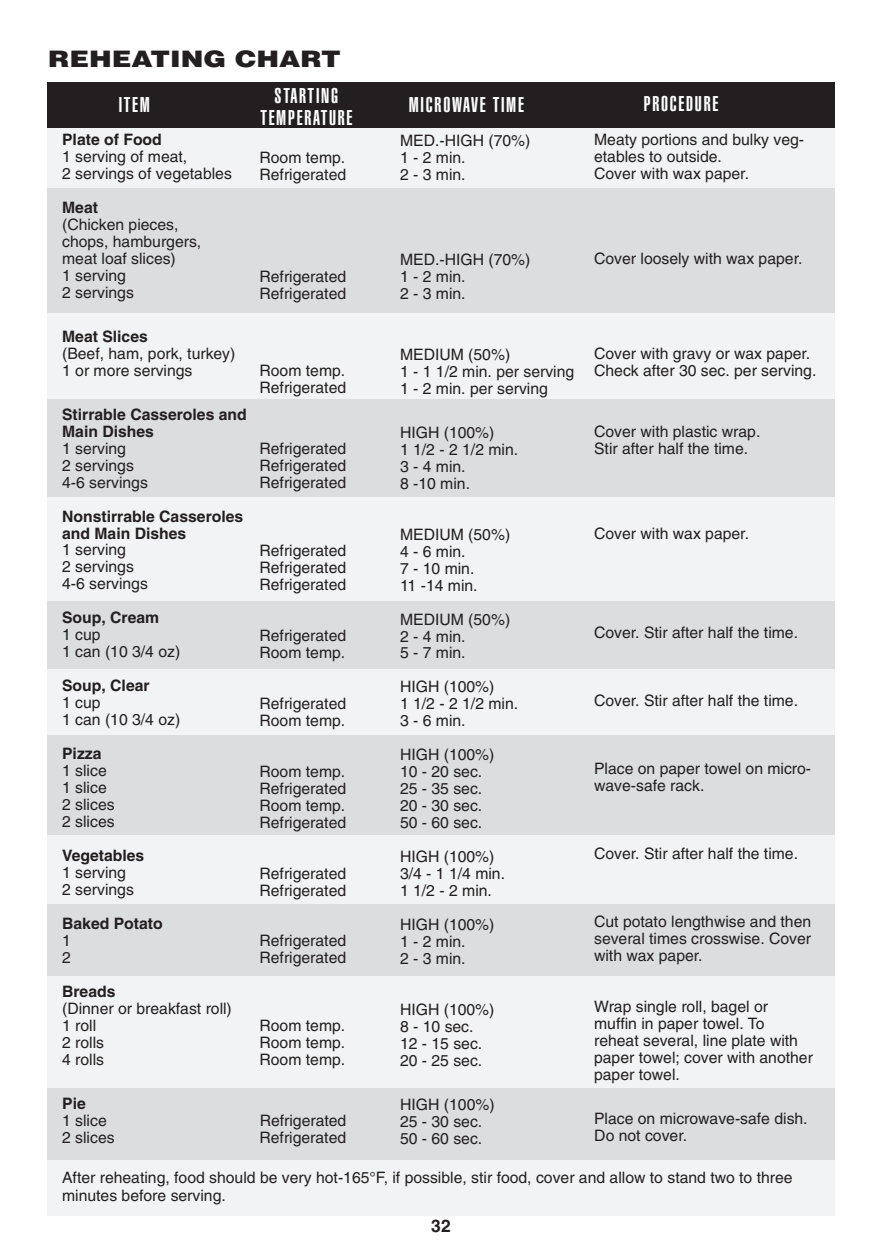
<style>
.page{position:relative;width:882px;height:1260px;background:#fff}
.page>*{position:absolute;margin:0;border:0;box-sizing:border-box;transform-origin:0 0}
.t1{font:900 22.75px "Helvetica";color:#231f20;scale:1.2 1}
.t2{font:900 extra-condensed 21px "Helvetica";letter-spacing:.085em;color:#fff}
.t3{font:700 17.5px "Helvetica";color:#231f20}
.t4{font:15.75px/17px "Helvetica";color:#231f20}
.t5{font:700 15.75px/17px "Helvetica";color:#231f20}
</style>
<div class="page">
<div style="left:47px;top:84px;width:788px;height:1132px;background:#f2f3f4"></div>
<div style="left:47px;top:82px;width:788px;height:46px;background:#231f20"></div>
<div style="left:47px;top:188px;width:788px;height:125px;background:#dcdddf"></div>
<div style="left:47px;top:400px;width:788px;height:97px;background:#dcdddf"></div>
<div style="left:47px;top:601px;width:788px;height:67px;background:#dcdddf"></div>
<div style="left:47px;top:735px;width:788px;height:100px;background:#dcdddf"></div>
<div style="left:47px;top:904px;width:788px;height:72px;background:#dcdddf"></div>
<div style="left:47px;top:1088px;width:788px;height:72px;background:#dcdddf"></div>
<h1 class="t1" style="left:48px;top:44px;width:35px">REHEATING</h1>
<h1 class="t1" style="left:235px;top:44px;width:36px">CHART</h1>
<h2 class="t2" style="left:119px;top:93px;width:15px">ITEM</h2>
<h2 class="t2" style="left:275px;top:84px;width:18px">STARTIN</h2>
<h2 class="t2" style="left:331px;top:84px;width:8px">G</h2>
<h2 class="t2" style="left:260px;top:106px;width:18px">TEMPERATURE</h2>
<h2 class="t2" style="left:409px;top:93px;width:21px">MICROWA</h2>
<h2 class="t2" style="left:471px;top:93px;width:39px">VE TIME</h2>
<h2 class="t2" style="left:644px;top:92px;width:18px">PROCEDURE</h2>
<p class="t5" style="left:62px;top:131px;width:101px">Plate of Food</p>
<p class="t4" style="left:62px;top:148px;width:171px">1 serving of meat,<br>2 servings of vegetables</p>
<p class="t5" style="left:62px;top:199px;width:37px">Meat</p>
<p class="t4" style="left:62px;top:216px;width:141px">(Chicken pieces, chops, hamburgers, meat loaf slices)<br>1 serving<br>2 servings</p>
<p class="t5" style="left:62px;top:328px;width:87px">Meat Slices</p>
<p class="t4" style="left:62px;top:345px;width:175px">(Beef, ham, pork, turkey)<br>1 or more servings</p>
<p class="t5" style="left:62px;top:405px;width:186px">Stirrable Casseroles and<br>Main Dishes</p>
<p class="t4" style="left:62px;top:440px;width:87px">1 serving<br>2 servings<br>4-6 servings</p>
<p class="t5" style="left:62px;top:507px;width:183px">Nonstirrable Casseroles and Main Dishes</p>
<p class="t4" style="left:62px;top:541px;width:87px">1 serving<br>2 servings<br>4-6 servings</p>
<p class="t5" style="left:62px;top:609px;width:99px">Soup, Cream</p>
<p class="t4" style="left:62px;top:626px;width:120px">1 cup<br>1 can (10 3/4 oz)</p>
<p class="t5" style="left:62px;top:677px;width:89px">Soup, Clear</p>
<p class="t4" style="left:62px;top:694px;width:120px">1 cup<br>1 can (10 3/4 oz)</p>
<p class="t5" style="left:62px;top:745px;width:41px">Pizza</p>
<p class="t4" style="left:62px;top:762px;width:54px">1 slice<br>1 slice<br>2 slices<br>2 slices</p>
<p class="t5" style="left:62px;top:847px;width:84px">Vegetables</p>
<p class="t4" style="left:62px;top:864px;width:73px">1 serving<br>2 servings</p>
<p class="t5" style="left:62px;top:915px;width:102px">Baked Potato</p>
<p class="t4" style="left:62px;top:932px;width:10px">1<br>2</p>
<p class="t5" style="left:62px;top:983px;width:55px">Breads</p>
<p class="t4" style="left:62px;top:1000px;width:171px">(Dinner or breakfast roll)<br>1 roll<br>2 rolls<br>4 rolls</p>
<p class="t5" style="left:62px;top:1094px;width:25px">Pie</p>
<p class="t4" style="left:62px;top:1112px;width:54px">1 slice<br>2 slices</p>
<p class="t4" style="left:594px;top:131px;width:212px">Meaty portions and bulky veg&shy;etables to outside.<br>Cover with wax paper.</p>
<p class="t4" style="left:400px;top:132px;width:132px">MED.-HIGH (70%)<br>1 - 2 min.<br>2 - 3 min.</p>
<p class="t4" style="left:260px;top:149px;width:88px">Room temp.<br>Refrigerated</p>
<p class="t4" style="left:594px;top:250px;width:210px">Cover loosely with wax paper.</p>
<p class="t4" style="left:400px;top:251px;width:132px">MED.-HIGH (70%)<br>1 - 2 min.<br>2 - 3 min.</p>
<p class="t4" style="left:260px;top:268px;width:88px">Refrigerated<br>Refrigerated</p>
<p class="t4" style="left:594px;top:345px;width:224px">Cover with gravy or wax paper.<br>Check after 30 sec. per serving.</p>
<p class="t4" style="left:400px;top:346px;width:176px">MEDIUM (50%)<br>1 - 1 1/2 min. per serving<br>1 - 2 min. per serving</p>
<p class="t4" style="left:400px;top:424px;width:120px">HIGH (100%)<br>1 1/2 - 2 1/2 min.<br>3 - 4 min.<br>8 -10 min.</p>
<p class="t4" style="left:400px;top:526px;width:112px">MEDIUM (50%)<br>4 - 6 min.<br>7 - 10 min.<br>11 -14 min.</p>
<p class="t4" style="left:400px;top:610px;width:112px">MEDIUM (50%)<br>2 - 4 min.<br>5 - 7 min.</p>
<p class="t4" style="left:400px;top:678px;width:120px">HIGH (100%)<br>1 1/2 - 2 1/2 min.<br>3 - 6 min.</p>
<p class="t4" style="left:400px;top:746px;width:96px">HIGH (100%)<br>10 - 20 sec.<br>25 - 35 sec.<br>20 - 30 sec.<br>50 - 60 sec.</p>
<p class="t4" style="left:400px;top:848px;width:107px">HIGH (100%)<br>3/4 - 1 1/4 min.<br>1 1/2 - 2 min.</p>
<p class="t4" style="left:400px;top:916px;width:96px">HIGH (100%)<br>1 - 2 min.<br>2 - 3 min.</p>
<p class="t4" style="left:400px;top:1001px;width:96px">HIGH (100%)<br>8 - 10 sec.<br>12 - 15 sec.<br>20 - 25 sec.</p>
<p class="t4" style="left:400px;top:1096px;width:96px">HIGH (100%)<br>25 - 30 sec.<br>50 - 60 sec.</p>
<p class="t4" style="left:260px;top:362px;width:88px">Room temp.<br>Refrigerated</p>
<p class="t4" style="left:594px;top:423px;width:168px">Cover with plastic wrap.<br>Stir after half the time.</p>
<p class="t4" style="left:260px;top:440px;width:88px;text-align:justify">Refrigerated Refrigerated Refrigerated</p>
<p class="t4" style="left:594px;top:524px;width:156px">Cover with wax paper.</p>
<p class="t4" style="left:260px;top:542px;width:88px;text-align:justify">Refrigerated Refrigerated Refrigerated</p>
<p class="t4" style="left:260px;top:627px;width:88px">Refrigerated<br>Room temp.</p>
<p class="t4" style="left:260px;top:695px;width:88px">Refrigerated<br>Room temp.</p>
<p class="t4" style="left:260px;top:763px;width:88px;text-align:justify">Room temp.<br>Refrigerated Room temp.<br>Refrigerated</p>
<p class="t4" style="left:260px;top:864px;width:88px">Refrigerated<br>Refrigerated</p>
<p class="t4" style="left:260px;top:932px;width:88px">Refrigerated<br>Refrigerated</p>
<p class="t4" style="left:594px;top:624px;width:205px">Cover. Stir after half the time.</p>
<p class="t4" style="left:594px;top:692px;width:205px">Cover. Stir after half the time.</p>
<p class="t4" style="left:594px;top:760px;width:219px">Place on paper towel on micro&shy;wave-safe rack.</p>
<p class="t4" style="left:594px;top:845px;width:205px">Cover. Stir after half the time.</p>
<p class="t4" style="left:594px;top:913px;width:219px;text-align:justify">Cut potato lengthwise and then several times crosswise. Cover with wax paper.</p>
<p class="t4" style="left:594px;top:998px;width:220px">Wrap single roll, bagel or muffin in paper towel. To reheat several, line plate with paper towel; cover with another paper towel.</p>
<p class="t4" style="left:594px;top:1110px;width:215px">Place on microwave-safe dish.<br>Do not cover.</p>
<p class="t4" style="left:260px;top:1017px;width:87px;text-align:justify">Room temp.<br>Room temp.<br>Room temp.</p>
<p class="t4" style="left:260px;top:1112px;width:88px">Refrigerated<br>Refrigerated</p>
<p class="t4" style="left:62px;top:1168px;width:732px;line-height:18.7px">After reheating, food should be very hot-165°F, if possible, stir food, cover and allow to stand two to three minutes before serving.</p>
<p class="t3" style="left:431px;top:1215px;width:21px">32</p>
</div>
